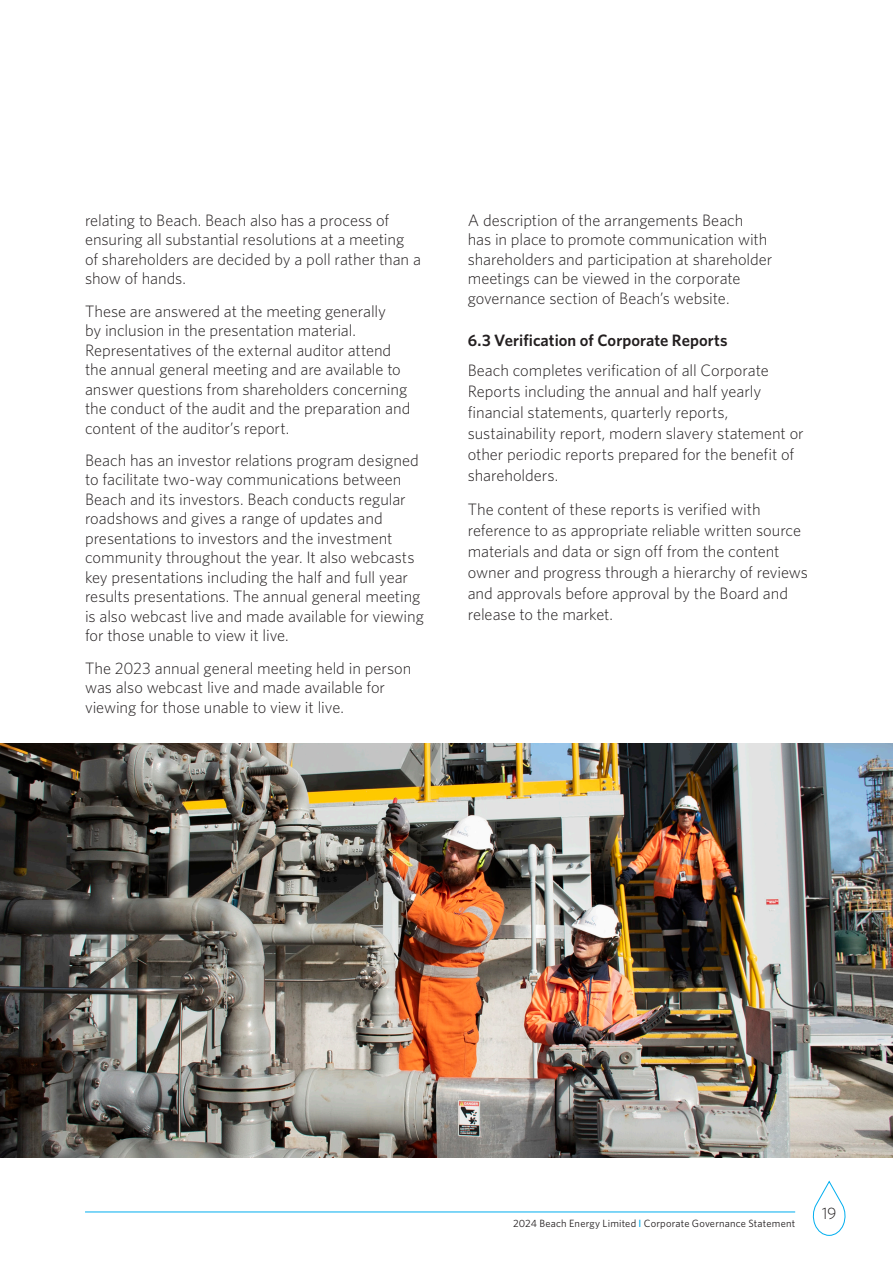
<style>
.page{position:relative;width:893px;height:1263px;background:#fff}
.page>*{position:absolute;margin:0;border:0;box-sizing:border-box;transform-origin:0 0}
.H4_Body_Copy{font:300 16.5px/19.5px "Whitney";letter-spacing:-.005em;color:#231f20}
.H3_Subheadings{font:600 16.5px "Whitney";color:#231f20}
.t1{font:10.5px "Whitney";letter-spacing:.02em;color:#231f20}
.s1{font-weight:500;color:#00aeef}
</style>
<div class="page">
<hr style="left:85px;top:1212px;width:710px;height:1px;background:#00aeef">
<svg style="left:812px;top:1180px;width:34px;height:56px"></svg>
<img style="left:0;top:743px;width:893px;height:415px">
<p class="H4_Body_Copy" style="left:85px;top:210px;width:337px">relating to Beach. Beach also has a process of ensuring all substantial resolutions at a meeting of shareholders are decided by a poll rather than a show of hands.</p>
<p class="H4_Body_Copy" style="left:85px;top:301px;width:327px">These are answered at the meeting generally<br>by inclusion in the presentation material.<br>Representatives of the external auditor attend the annual general meeting and are available to answer questions from shareholders concerning the conduct of the audit and the preparation and content of the auditor’s report.</p>
<p class="H4_Body_Copy" style="left:85px;top:450px;width:340px">Beach has an investor relations program designed to facilitate two-way communications between Beach and its investors. Beach conducts regular roadshows and gives a range of updates and presentations to investors and the investment community throughout the year. It also webcasts key presentations including the half and full year results presentations. The annual general meeting is also webcast live and made available for viewing for those unable to view it live.</p>
<p class="H4_Body_Copy" style="left:85px;top:658px;width:328px">The 2023 annual general meeting held in person was also webcast live and made available for viewing for those unable to view it live.</p>
<p class="H4_Body_Copy" style="left:468px;top:210px;width:306px">A description of the arrangements Beach<br>has in place to promote communication with shareholders and participation at shareholder meetings can be viewed in the corporate governance section of Beach’s website.</p>
<p class="H3_Subheadings" style="left:468px;top:329px;width:261px">6.3 Verification of Corporate Reports</p>
<p class="H4_Body_Copy" style="left:468px;top:359px;width:337px;line-height:21px">Beach completes verification of all Corporate Reports including the annual and half yearly financial statements, quarterly reports, sustainability report, modern slavery statement or other periodic reports prepared for the benefit of shareholders.</p>
<p class="H4_Body_Copy" style="left:468px;top:498px;width:342px;line-height:21px">The content of these reports is verified with reference to as appropriate reliable written source materials and data or sign off from the content owner and progress through a hierarchy of reviews and approvals before approval by the Board and release to the market.</p>
<p class="t1" style="left:513px;top:1217px;width:284px">2024 Beach Energy Limited <span class="s1">I</span> Corporate Governance Statement</p>
<p class="H4_Body_Copy" style="left:822px;top:1203px;width:17px">19</p>
</div>
